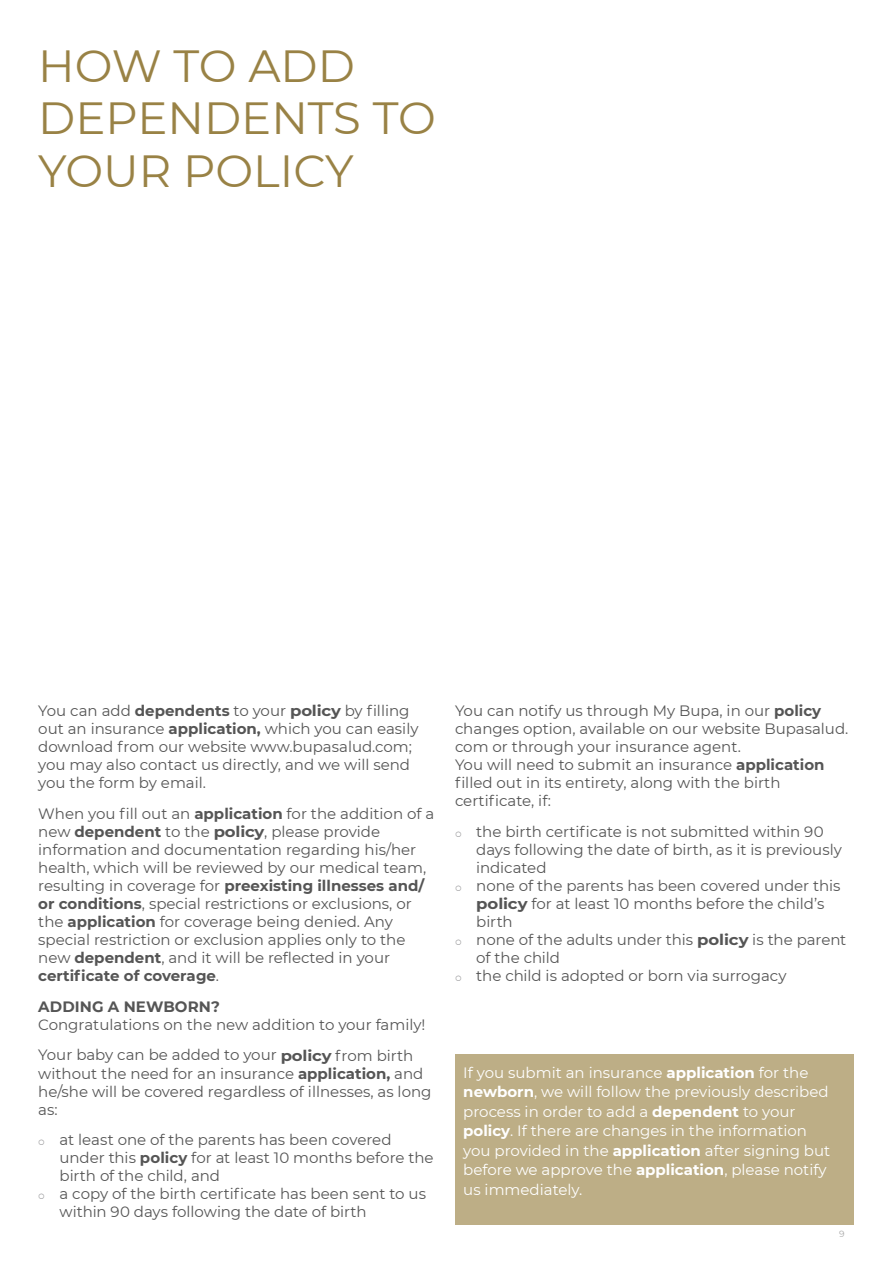
<style>
.page{position:relative;width:893px;height:1263px;background:#fff}
.page>*{position:absolute;margin:0;border:0;box-sizing:border-box;transform-origin:0 0}
.t1{font:45px/52.5px "Montserrat";color:#998245}
.t2{font:15px/18px "Montserrat";color:#555}
.t3{font:15px/19.5px "Montserrat";color:#fff}
.t4{font:700 15px "Montserrat";letter-spacing:.005em;color:#555}
.t5{font:9px "Montserrat";color:#aaa}
.s1{font-weight:700}
.s2{color:#9a9a9c}
</style>
<div class="page">
<div style="left:455px;top:1054px;width:398px;height:171px;background:#bdae86"></div>
<h1 class="t1" style="left:38px;top:38px;width:399px">HOW TO ADD<br>DEPENDENTS TO<br>YOUR POLICY</h1>
<p class="t2" style="left:38px;top:701px;width:382px">You can add <span class="s1">dependents</span> to your <span class="s1">policy</span> by filling out an insurance <span class="s1">application,</span> which you can easily download from our website www.bupasalud.com; you may also contact us directly, and we will send you the form by email.</p>
<p class="t2" style="left:38px;top:804px;width:398px">When you fill out an <span class="s1">application</span> for the addition of a new <span class="s1">dependent</span> to the <span class="s1">policy</span>, please provide information and documentation regarding his/her health, which will be reviewed by our medical team, resulting in coverage for <span class="s1">preexisting illnesses and/ or conditions</span>, special restrictions or exclusions, or the <span class="s1">application</span> for coverage being denied. Any special restriction or exclusion applies only to the new <span class="s1">dependent</span>, and it will be reflected in your <span class="s1">certificate of coverage</span>.</p>
<p class="t4" style="left:38px;top:995px;width:183px">ADDING A NEWBORN?</p>
<p class="t2" style="left:38px;top:1008px;width:389px;line-height:30.8px">Congratulations on the new addition to your family!<br>Your baby can be added to your <span class="s1">policy</span> from birth</p>
<p class="t2" style="left:38px;top:1064px;width:395px">without the need for an insurance <span class="s1">application,</span> and he/she will be covered regardless of illnesses, as long as:</p>
<p class="t2" style="left:60px;top:1130px;width:376px;text-indent:-21px"><span class="s2">○</span> at least one of the parents has been covered under this <span class="s1">policy</span> for at least 10 months before the birth of the child, and</p>
<p class="t2" style="left:60px;top:1184px;width:368px;text-indent:-21px"><span class="s2">○</span> a copy of the birth certificate has been sent to us within 90 days following the date of birth</p>
<p class="t2" style="left:455px;top:701px;width:395px">You can notify us through My Bupa, in our <span class="s1">policy </span>changes option, available on our website Bupasalud. com or through your insurance agent.<br>You will need to submit an insurance <span class="s1">application </span>filled out in its entirety, along with the birth certificate, if:</p>
<p class="t2" style="left:476px;top:822px;width:367px;text-indent:-21px"><span class="s2">○</span> the birth certificate is not submitted within 90 days following the date of birth, as it is previously indicated</p>
<p class="t2" style="left:476px;top:876px;width:366px;text-indent:-21px"><span class="s2">○</span> none of the parents has been covered under this <span class="s1">policy</span> for at least 10 months before the child’s birth</p>
<p class="t2" style="left:476px;top:930px;width:372px;text-indent:-21px"><span class="s2">○</span> none of the adults under this <span class="s1">policy</span> is the parent of the child</p>
<p class="t2" style="left:455px;top:966px;width:333px"><span class="s2">○</span> the child is adopted or born via surrogacy</p>
<p class="t3" style="left:463px;top:1062px;width:369px">If you submit an insurance <span class="s1">application</span> for the <span class="s1">newborn</span>, we will follow the previously described process in order to add a <span class="s1">dependent</span> to your <span class="s1">policy</span>. If there are changes in the information you provided in the <span class="s1">application</span> after signing but before we approve the <span class="s1">application</span>, please notify us immediately.</p>
<p class="t5" style="left:839px;top:1227px;width:7px">9</p>
</div>
